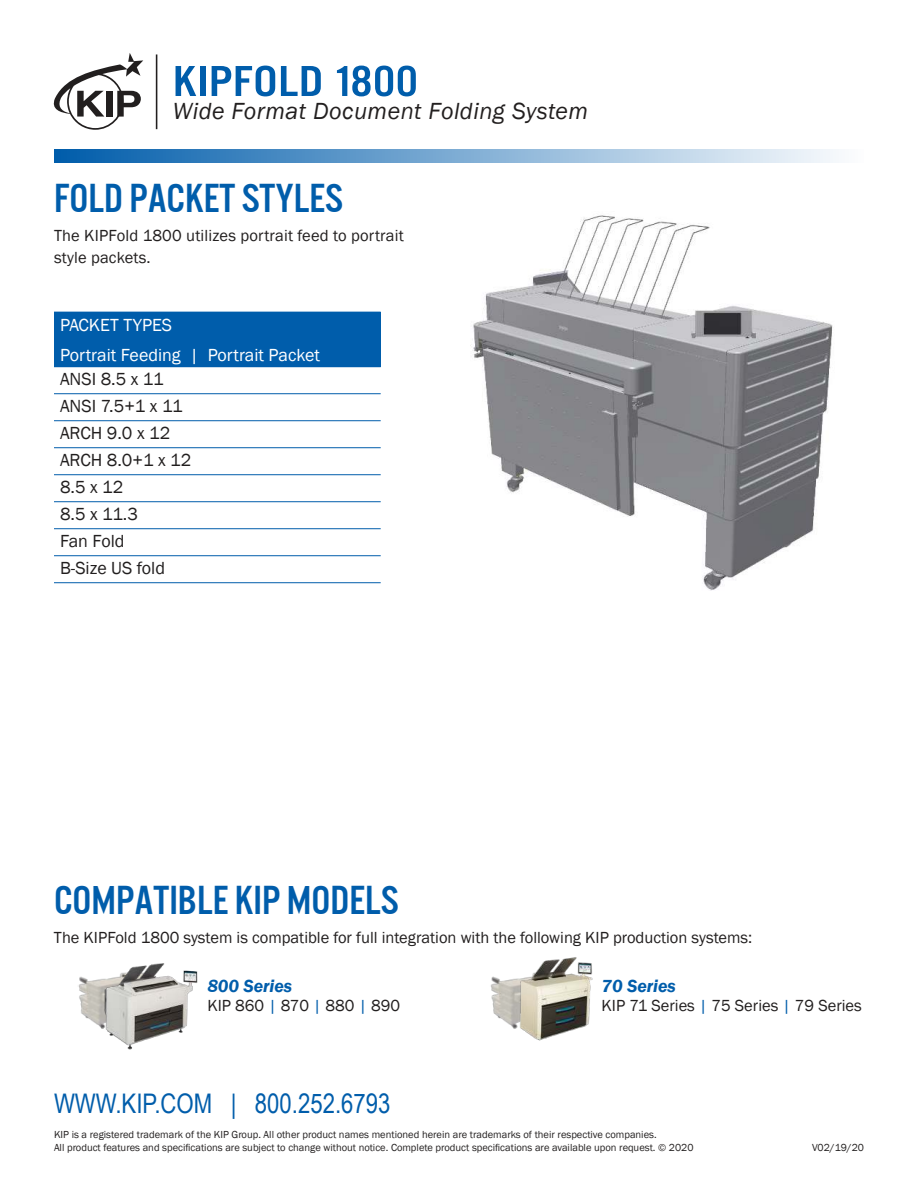
<style>
.page{position:relative;width:918px;height:1188px;background:#fff}
.page>*{position:absolute;margin:0;border:0;box-sizing:border-box;transform-origin:0 0}
.t1{font:45px "U.S.101";letter-spacing:.01em;color:#005dab;scale:1.2 1}
.t2{font:42px "U.S.101";color:#005dab}
.t3{font:27px "Arial Narrow";color:#005dab}
.t4{font:italic 24px "Franklin Gothic";letter-spacing:.02em;color:#221f1f}
.t5{font:18px/27px "Franklin Gothic";color:#221f1f}
.t6{font:18px/30px "Franklin Gothic";color:#fff}
.t7{font:italic 600 18px "Franklin Gothic";color:#005dab}
.t8{font:16.5px/22.5px "Franklin Gothic";color:#221f1f}
.t9{font:10.5px/12.6px "Franklin Gothic";color:#221f1f}
.s1{color:#005dab}
</style>
<div class="page">
<svg style="left:54px;top:149px;width:782px;height:13px;background:#79a9d2"></svg>
<svg style="left:54px;top:53px;width:89px;height:77px"></svg>
<hr style="left:156px;top:54px;width:1px;height:75px;background:#221f1f">
<img style="left:78px;top:976px;width:20px;height:49px">
<img style="left:98px;top:963px;width:100px;height:87px">
<img style="left:491px;top:976px;width:20px;height:50px">
<img style="left:511px;top:957px;width:82px;height:84px">
<div style="left:54px;top:312px;width:327px;height:55px;background:#005dab"></div>
<hr style="left:54px;top:393px;width:327px;height:1px;background:#005dab">
<hr style="left:54px;top:420px;width:327px;height:1px;background:#005dab">
<hr style="left:54px;top:447px;width:327px;height:1px;background:#005dab">
<hr style="left:54px;top:474px;width:327px;height:1px;background:#005dab">
<hr style="left:54px;top:501px;width:327px;height:1px;background:#005dab">
<hr style="left:54px;top:528px;width:327px;height:1px;background:#005dab">
<hr style="left:54px;top:555px;width:327px;height:1px;background:#005dab">
<hr style="left:54px;top:582px;width:327px;height:1px;background:#005dab">
<img style="left:470px;top:215px;width:363px;height:375px">
<h1 class="t1" style="left:173px;top:54px;width:206px">KIPFOLD 1800</h1>
<h3 class="t4" style="left:173px;top:101px;width:417px">Wide Format Document Folding System</h3>
<h2 class="t2" style="left:54px;top:173px;width:291px">FOLD PACKET STYLES</h2>
<h3 class="t8" style="left:54px;top:225px;width:351px">The KIPFold 1800 utilizes portrait feed to portrait style packets.</h3>
<h3 class="t6" style="left:60px;top:310px;width:261px">PACKET TYPES<br>Portrait Feeding | Portrait Packet</h3>
<h3 class="t5" style="left:60px;top:367px;width:133px">ANSI 8.5 x 11<br>ANSI 7.5+1 x 11<br>ARCH 9.0 x 12<br>ARCH 8.0+1 x 12<br>8.5 x 12<br>8.5 x 11.3<br>Fan Fold<br>B-Size US fold</h3>
<h2 class="t2" style="left:54px;top:875px;width:346px">COMPATIBLE KIP MODELS</h2>
<h3 class="t8" style="left:54px;top:927px;width:700px">The KIPFold 1800 system is compatible for full integration with the following KIP production systems:</h3>
<h3 class="t7" style="left:207px;top:978px;width:86px">800 Series</h3>
<h3 class="t7" style="left:602px;top:978px;width:76px">70 Series</h3>
<h3 class="t8" style="left:207px;top:996px;width:194px">KIP 860 <span class="s1">|</span> 870 <span class="s1">|</span> 880 <span class="s1">|</span> 890</h3>
<h3 class="t8" style="left:602px;top:996px;width:262px">KIP 71 Series <span class="s1">|</span> 75 Series <span class="s1">|</span> 79 Series</h3>
<h3 class="t3" style="left:54px;top:1094px;width:338px">WWW.KIP.COM | 800.252.6793</h3>
<p class="t9" style="left:54px;top:1129px;width:641px">KIP is a registered trademark of the KIP Group. All other product names mentioned herein are trademarks of their respective companies.<br>All product features and specifications are subject to change without notice. Complete product specifications are available upon request. © 2020</p>
<p class="t9" style="left:812px;top:1142px;width:53px">V02/19/20</p>
</div>
